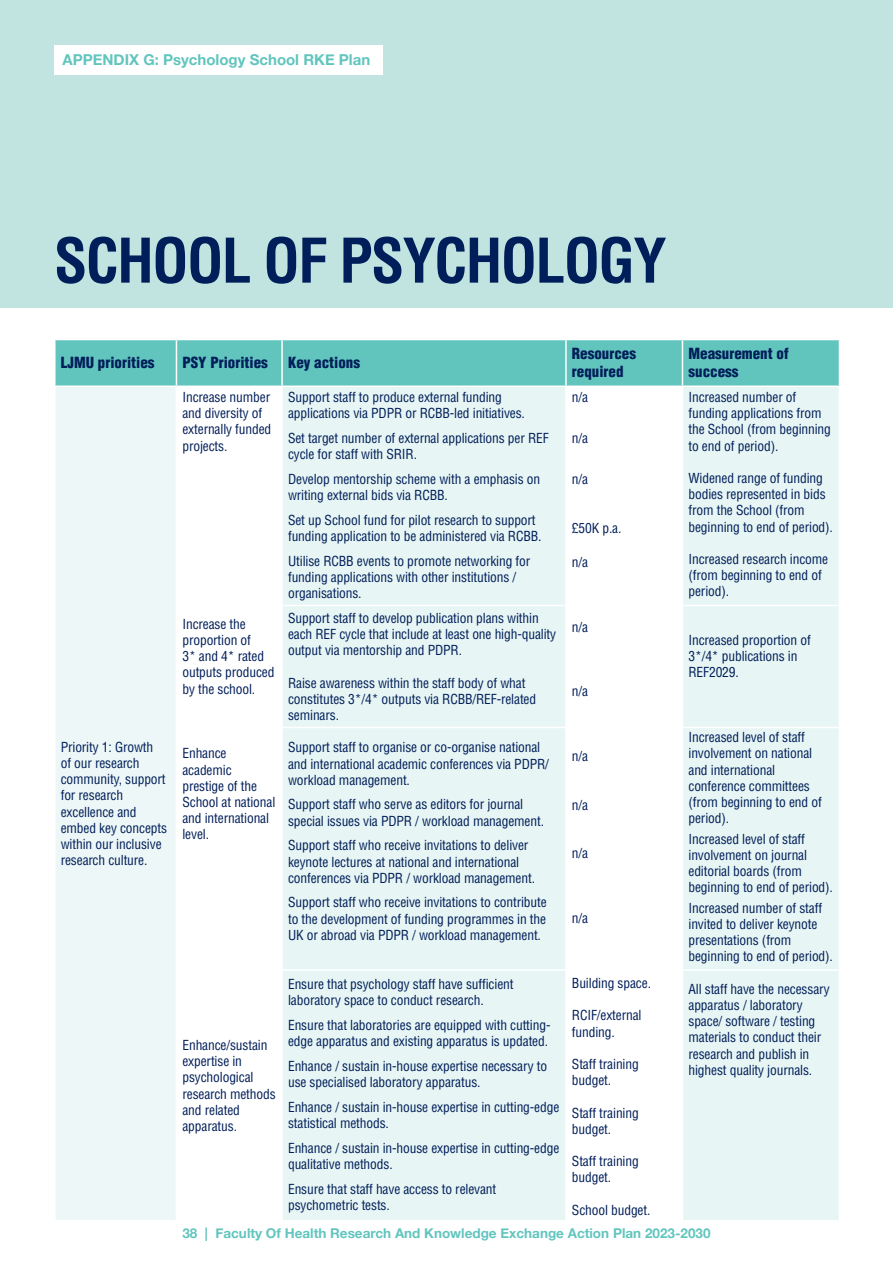
<style>
.page{position:relative;width:893px;height:1263px;background:#fff}
.page>*{position:absolute;margin:0;border:0;box-sizing:border-box;transform-origin:0 0}
.t1{font:700 condensed 60px "Helvetica LT Std";letter-spacing:-.03em;color:#001e59}
.t2{font:900 condensed 15px/18px "Helvetica LT Std";color:#001e59}
.t3{font:700 15px "Helvetica Neue";color:#61c5be}
.t4{font:condensed 13.5px/16.2px "Helvetica LT Std";letter-spacing:-.01em;color:#001e59}
.t5{font:700 13.5px "Helvetica Neue";color:#61c5be}
</style>
<div class="page">
<div style="left:0;top:0;width:893px;height:308px;background:#c2e4e1"></div>
<div style="left:54px;top:45px;width:329px;height:30px;background:#fff"></div>
<div style="left:55px;top:339px;width:121px;height:47px;background:#61c5be"></div>
<div style="left:176px;top:339px;width:106px;height:47px;background:#61c5be"></div>
<div style="left:282px;top:339px;width:284px;height:47px;background:#61c5be"></div>
<div style="left:566px;top:339px;width:116px;height:47px;background:#61c5be"></div>
<div style="left:682px;top:339px;width:157px;height:47px;background:#61c5be"></div>
<div style="left:55px;top:386px;width:121px;height:835px;background:#edf7f7"></div>
<div style="left:282px;top:386px;width:284px;height:835px;background:#e7f5f4"></div>
<div style="left:682px;top:386px;width:157px;height:835px;background:#e7f5f4"></div>
<hr style="left:54px;top:387px;width:2px;height:833px;background:#fff">
<hr style="left:281px;top:387px;width:2px;height:833px;background:#fff">
<hr style="left:565px;top:387px;width:2px;height:833px;background:#fff">
<hr style="left:682px;top:387px;width:1px;height:833px;background:#fff">
<hr style="left:54px;top:1220px;width:122px;height:1px;background:#fff">
<hr style="left:282px;top:1220px;width:284px;height:1px;background:#fff">
<hr style="left:682px;top:1220px;width:158px;height:1px;background:#fff">
<hr style="left:54px;top:339px;width:122px;height:1px;background:#fff">
<hr style="left:54px;top:340px;width:2px;height:45px;background:#fff">
<hr style="left:176px;top:339px;width:106px;height:1px;background:#fff">
<hr style="left:176px;top:340px;width:1px;height:45px;background:#fff">
<hr style="left:282px;top:339px;width:284px;height:1px;background:#fff">
<hr style="left:281px;top:340px;width:2px;height:45px;background:#fff">
<hr style="left:566px;top:339px;width:116px;height:1px;background:#fff">
<hr style="left:565px;top:340px;width:2px;height:45px;background:#fff">
<hr style="left:682px;top:339px;width:158px;height:1px;background:#fff">
<hr style="left:682px;top:340px;width:1px;height:45px;background:#fff">
<hr style="left:54px;top:385px;width:122px;height:2px;background:#fff">
<hr style="left:176px;top:385px;width:106px;height:2px;background:#fff">
<hr style="left:282px;top:385px;width:284px;height:2px;background:#fff">
<hr style="left:566px;top:385px;width:116px;height:2px;background:#fff">
<hr style="left:682px;top:385px;width:158px;height:2px;background:#fff">
<hr style="left:183px;top:605px;width:656px;height:1px;background:#fff">
<hr style="left:264px;top:727px;width:579px;height:1px;background:#fff">
<hr style="left:267px;top:969px;width:579px;height:2px;background:#fff">
<p class="t3" style="left:63px;top:48px;width:309px">APPENDIX G: Psychology School RKE Plan</p>
<h1 class="t1" style="left:54px;top:223px;width:614px">SCHOOL OF PSYCHOLOGY</h1>
<p class="t2" style="left:61px;top:354px;width:95px">LJMU priorities</p>
<p class="t2" style="left:182px;top:354px;width:87px">PSY Priorities</p>
<p class="t2" style="left:288px;top:354px;width:74px">Key actions</p>
<p class="t2" style="left:572px;top:345px;width:66px">Resources required</p>
<p class="t2" style="left:688px;top:345px;width:102px">Measurement of success</p>
<p class="t4" style="left:61px;top:739px;width:108px">Priority 1: Growth<br>of our research community, support for research excellence and embed key concepts within our inclusive research culture.</p>
<p class="t4" style="left:182px;top:389px;width:90px">Increase number and diversity of externally funded projects.</p>
<p class="t4" style="left:182px;top:616px;width:94px">Increase the proportion of<br>3* and 4* rated outputs produced by the school.</p>
<p class="t4" style="left:182px;top:745px;width:94px">Enhance academic prestige of the<br>School at national and international level.</p>
<p class="t4" style="left:182px;top:1037px;width:95px">Enhance/sustain expertise in psychological research methods and related apparatus.</p>
<p class="t4" style="left:288px;top:389px;width:238px">Support staff to produce external funding applications via PDPR or RCBB-led initiatives.</p>
<p class="t4" style="left:288px;top:430px;width:262px">Set target number of external applications per REF cycle for staff with SRIR.</p>
<p class="t4" style="left:288px;top:471px;width:254px">Develop mentorship scheme with a emphasis on writing external bids via RCBB.</p>
<p class="t4" style="left:288px;top:512px;width:255px">Set up School fund for pilot research to support funding application to be administered via RCBB.</p>
<p class="t4" style="left:288px;top:552px;width:244px">Utilise RCBB events to promote networking for funding applications with other institutions / organisations.</p>
<p class="t4" style="left:288px;top:610px;width:270px">Support staff to develop publication plans within each REF cycle that include at least one high-quality output via mentorship and PDPR.</p>
<p class="t4" style="left:288px;top:674px;width:250px">Raise awareness within the staff body of what constitutes 3*/4* outputs via RCBB/REF-related seminars.</p>
<p class="t4" style="left:288px;top:739px;width:262px">Support staff to organise or co-organise national and international academic conferences via PDPR/ workload management.</p>
<p class="t4" style="left:288px;top:796px;width:257px">Support staff who serve as editors for journal special issues via PDPR / workload management.</p>
<p class="t4" style="left:288px;top:837px;width:249px">Support staff who receive invitations to deliver keynote lectures at national and international conferences via PDPR / workload management.</p>
<p class="t4" style="left:288px;top:894px;width:260px;text-align:justify">Support staff who receive invitations to contribute to the development of funding programmes in the UK or abroad via PDPR / workload management.</p>
<p class="t4" style="left:288px;top:976px;width:227px">Ensure that psychology staff have sufficient laboratory space to conduct research.</p>
<p class="t4" style="left:288px;top:1017px;width:264px">Ensure that laboratories are equipped with cutting&shy;edge apparatus and existing apparatus is updated.</p>
<p class="t4" style="left:288px;top:1058px;width:261px">Enhance / sustain in-house expertise necessary to use specialised laboratory apparatus.</p>
<p class="t4" style="left:288px;top:1099px;width:273px">Enhance / sustain in-house expertise in cutting-edge statistical methods.</p>
<p class="t4" style="left:288px;top:1140px;width:273px">Enhance / sustain in-house expertise in cutting-edge qualitative methods.</p>
<p class="t4" style="left:288px;top:1181px;width:210px">Ensure that staff have access to relevant psychometric tests.</p>
<p class="t4" style="left:572px;top:389px;width:18px">n/a</p>
<p class="t4" style="left:572px;top:430px;width:18px">n/a</p>
<p class="t4" style="left:572px;top:471px;width:18px">n/a</p>
<p class="t4" style="left:572px;top:520px;width:51px">£50K p.a.</p>
<p class="t4" style="left:572px;top:554px;width:18px">n/a</p>
<p class="t4" style="left:572px;top:618px;width:18px">n/a</p>
<p class="t4" style="left:572px;top:683px;width:18px">n/a</p>
<p class="t4" style="left:572px;top:748px;width:18px">n/a</p>
<p class="t4" style="left:572px;top:797px;width:18px">n/a</p>
<p class="t4" style="left:572px;top:845px;width:18px">n/a</p>
<p class="t4" style="left:572px;top:910px;width:18px">n/a</p>
<p class="t4" style="left:572px;top:975px;width:81px">Building space.</p>
<p class="t4" style="left:572px;top:1007px;width:71px">RCIF/external funding.</p>
<p class="t4" style="left:572px;top:1056px;width:68px">Staff training</p>
<p class="t4" style="left:572px;top:1072px;width:41px">budget.</p>
<p class="t4" style="left:572px;top:1104px;width:68px">Staff training budget.</p>
<p class="t4" style="left:572px;top:1153px;width:68px">Staff training</p>
<p class="t4" style="left:572px;top:1169px;width:41px">budget.</p>
<p class="t4" style="left:572px;top:1202px;width:80px">School budget.</p>
<p class="t4" style="left:688px;top:389px;width:144px">Increased number of funding applications from the School (from beginning to end of period).</p>
<p class="t4" style="left:688px;top:470px;width:146px">Widened range of funding bodies represented in bids from the School (from beginning to end of period).</p>
<p class="t4" style="left:688px;top:551px;width:141px">Increased research income (from beginning to end of period).</p>
<p class="t4" style="left:688px;top:632px;width:124px">Increased proportion of<br>3*/4* publications in</p>
<p class="t4" style="left:688px;top:664px;width:52px">REF2029.</p>
<p class="t4" style="left:688px;top:729px;width:135px">Increased level of staff involvement on national and international conference committees (from beginning to end of period).</p>
<p class="t4" style="left:688px;top:830px;width:146px">Increased level of staff involvement on journal editorial boards (from beginning to end of period).</p>
<p class="t4" style="left:688px;top:900px;width:146px">Increased number of staff invited to deliver keynote presentations (from beginning to end of period).</p>
<p class="t4" style="left:688px;top:981px;width:143px">All staff have the necessary apparatus / laboratory space/ software / testing materials to conduct their research and publish in highest quality journals.</p>
<p class="t5" style="left:182px;top:1222px;width:530px">38 | Faculty Of Health Research And Knowledge Exchange Action Plan 2023-2030</p>
</div>
